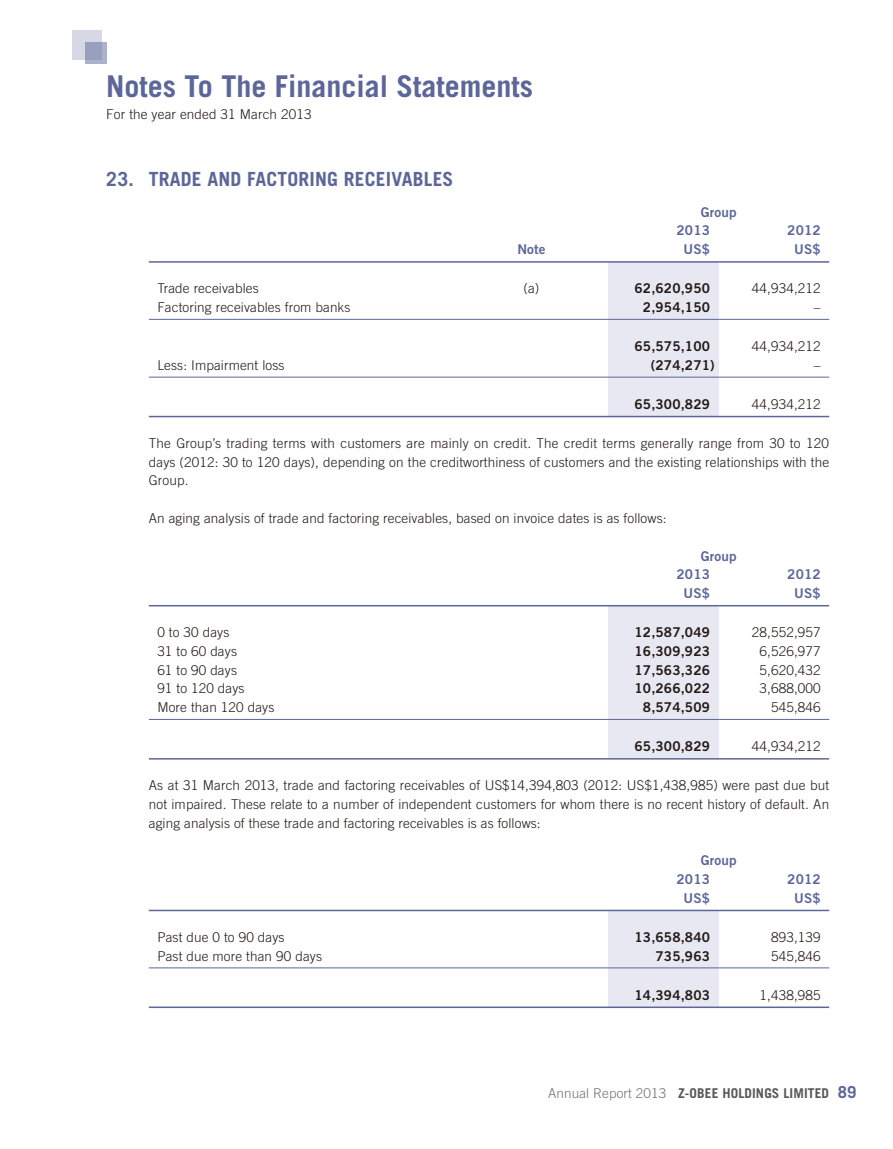
<style>
.page{position:relative;width:893px;height:1149px;background:#fff}
.page>*{position:absolute;margin:0;border:0;box-sizing:border-box;transform-origin:0 0}
.t1{font:700 30px "Trade Gothic LT Std";color:#5c6699}
.t2{font:700 19.5px "Trade Gothic LT Std";letter-spacing:.01em;color:#5c6699}
.t3{font:300 13.5px/18.8px "Trade Gothic LT Std";letter-spacing:.01em;color:#231916;text-align:justify}
.t4{font:13.5px "Trade Gothic LT Std Bd 2";letter-spacing:.01em;color:#231916}
.t5{font:13.5px/18.8px "Trade Gothic LT Std Bd 2";letter-spacing:.01em;color:#5c6699}
.t6{font:700 13.5px "Trade Gothic LT Std";letter-spacing:.01em;color:#595857}
.s1{font-weight:300;color:#727272}
.s2{font-size:16.5px;color:#5c6699}
</style>
<div class="page">
<div style="left:85px;top:43px;width:21px;height:21px;background:#adb2cc"></div>
<svg style="left:72px;top:30px;width:30px;height:30px"></svg>
<div style="left:608px;top:261px;width:111px;height:155px;background:#e7e8f1"></div>
<div style="left:608px;top:910px;width:111px;height:96px;background:#e7e8f1"></div>
<div style="left:608px;top:605px;width:111px;height:154px;background:#e7e8f1"></div>
<hr style="left:149px;top:261px;width:680px;height:1px;background:#5c6699">
<hr style="left:149px;top:319px;width:680px;height:1px;background:#5c6699">
<hr style="left:149px;top:376px;width:680px;height:1px;background:#5c6699">
<hr style="left:149px;top:415px;width:680px;height:2px;background:#5c6699">
<hr style="left:149px;top:604px;width:680px;height:2px;background:#5c6699">
<hr style="left:149px;top:718px;width:680px;height:1px;background:#5c6699">
<hr style="left:149px;top:757px;width:680px;height:2px;background:#5c6699">
<hr style="left:149px;top:909px;width:680px;height:1px;background:#5c6699">
<hr style="left:149px;top:967px;width:680px;height:1px;background:#5c6699">
<hr style="left:149px;top:1006px;width:680px;height:1px;background:#5c6699">
<h1 class="t1" style="left:106px;top:68px;width:428px">Notes To The Financial Statements</h1>
<p class="t3" style="left:106px;top:104px;width:207px">For the year ended 31 March 2013</p>
<h2 class="t2" style="left:106px;top:167px;width:349px">23. TRADE AND FACTORING RECEIVABLES</h2>
<p class="t5" style="left:677px;top:202px;width:61px;text-indent:24px">Group<br>2013</p>
<p class="t5" style="left:787px;top:221px;width:35px">2012</p>
<p class="t5" style="left:517px;top:240px;width:30px">Note</p>
<p class="t5" style="left:683px;top:240px;width:28px">US$</p>
<p class="t5" style="left:794px;top:240px;width:28px">US$</p>
<p class="t3" style="left:157px;top:279px;width:103px">Trade receivables</p>
<p class="t3" style="left:523px;top:279px;width:18px">(a)</p>
<p class="t4" style="left:635px;top:280px;width:77px">62,620,950</p>
<p class="t3" style="left:752px;top:279px;width:70px">44,934,212</p>
<p class="t3" style="left:157px;top:297px;width:195px">Factoring receivables from banks</p>
<p class="t4" style="left:643px;top:299px;width:69px">2,954,150</p>
<p class="t3" style="left:814px;top:297px;width:8px">–</p>
<p class="t4" style="left:635px;top:338px;width:77px">65,575,100</p>
<p class="t3" style="left:752px;top:336px;width:70px">44,934,212</p>
<p class="t3" style="left:157px;top:355px;width:129px">Less: Impairment loss</p>
<p class="t4" style="left:651px;top:356px;width:65px">(274,271)</p>
<p class="t3" style="left:814px;top:355px;width:8px">–</p>
<p class="t4" style="left:635px;top:395px;width:77px">65,300,829</p>
<p class="t3" style="left:752px;top:394px;width:70px">44,934,212</p>
<p class="t3" style="left:149px;top:433px;width:682px">The Group’s trading terms with customers are mainly on credit. The credit terms generally range from 30 to 120 days (2012: 30 to 120 days), depending on the creditworthiness of customers and the existing relationships with the Group.</p>
<p class="t3" style="left:149px;top:508px;width:519px">An aging analysis of trade and factoring receivables, based on invoice dates is as follows:</p>
<p class="t5" style="left:677px;top:546px;width:61px;text-indent:24px">Group<br>2013</p>
<p class="t5" style="left:787px;top:564px;width:35px">2012</p>
<p class="t5" style="left:683px;top:583px;width:28px">US$</p>
<p class="t5" style="left:794px;top:583px;width:28px">US$</p>
<p class="t3" style="left:157px;top:622px;width:74px">0 to 30 days</p>
<p class="t4" style="left:635px;top:623px;width:77px">12,587,049</p>
<p class="t3" style="left:752px;top:622px;width:70px">28,552,957</p>
<p class="t3" style="left:157px;top:641px;width:81px">31 to 60 days</p>
<p class="t4" style="left:635px;top:642px;width:77px">16,309,923</p>
<p class="t3" style="left:760px;top:641px;width:63px">6,526,977</p>
<p class="t3" style="left:157px;top:660px;width:81px">61 to 90 days</p>
<p class="t4" style="left:635px;top:661px;width:77px">17,563,326</p>
<p class="t3" style="left:760px;top:660px;width:63px">5,620,432</p>
<p class="t3" style="left:157px;top:678px;width:89px">91 to 120 days</p>
<p class="t4" style="left:635px;top:680px;width:77px">10,266,022</p>
<p class="t3" style="left:760px;top:678px;width:63px">3,688,000</p>
<p class="t3" style="left:157px;top:697px;width:119px">More than 120 days</p>
<p class="t4" style="left:643px;top:698px;width:69px">8,574,509</p>
<p class="t3" style="left:771px;top:697px;width:51px">545,846</p>
<p class="t4" style="left:635px;top:737px;width:77px">65,300,829</p>
<p class="t3" style="left:752px;top:736px;width:70px">44,934,212</p>
<p class="t3" style="left:149px;top:775px;width:682px">As at 31 March 2013, trade and factoring receivables of US$14,394,803 (2012: US$1,438,985) were past due but not impaired. These relate to a number of independent customers for whom there is no recent history of default. An aging analysis of these trade and factoring receivables is as follows:</p>
<p class="t5" style="left:677px;top:850px;width:61px;text-indent:24px">Group<br>2013</p>
<p class="t5" style="left:787px;top:869px;width:35px">2012</p>
<p class="t5" style="left:683px;top:888px;width:28px">US$</p>
<p class="t5" style="left:794px;top:888px;width:28px">US$</p>
<p class="t3" style="left:157px;top:927px;width:129px">Past due 0 to 90 days</p>
<p class="t4" style="left:635px;top:928px;width:77px">13,658,840</p>
<p class="t3" style="left:771px;top:927px;width:51px">893,139</p>
<p class="t3" style="left:157px;top:945px;width:166px">Past due more than 90 days</p>
<p class="t4" style="left:656px;top:947px;width:56px">735,963</p>
<p class="t3" style="left:771px;top:945px;width:51px">545,846</p>
<p class="t4" style="left:635px;top:986px;width:77px">14,394,803</p>
<p class="t3" style="left:760px;top:984px;width:63px">1,438,985</p>
<p class="t6" style="left:548px;top:1084px;width:310px"><span class="s1">Annual Report 2013</span> Z-OBEE HOLDINGS LIMITED <span class="s2">89</span></p>
</div>
